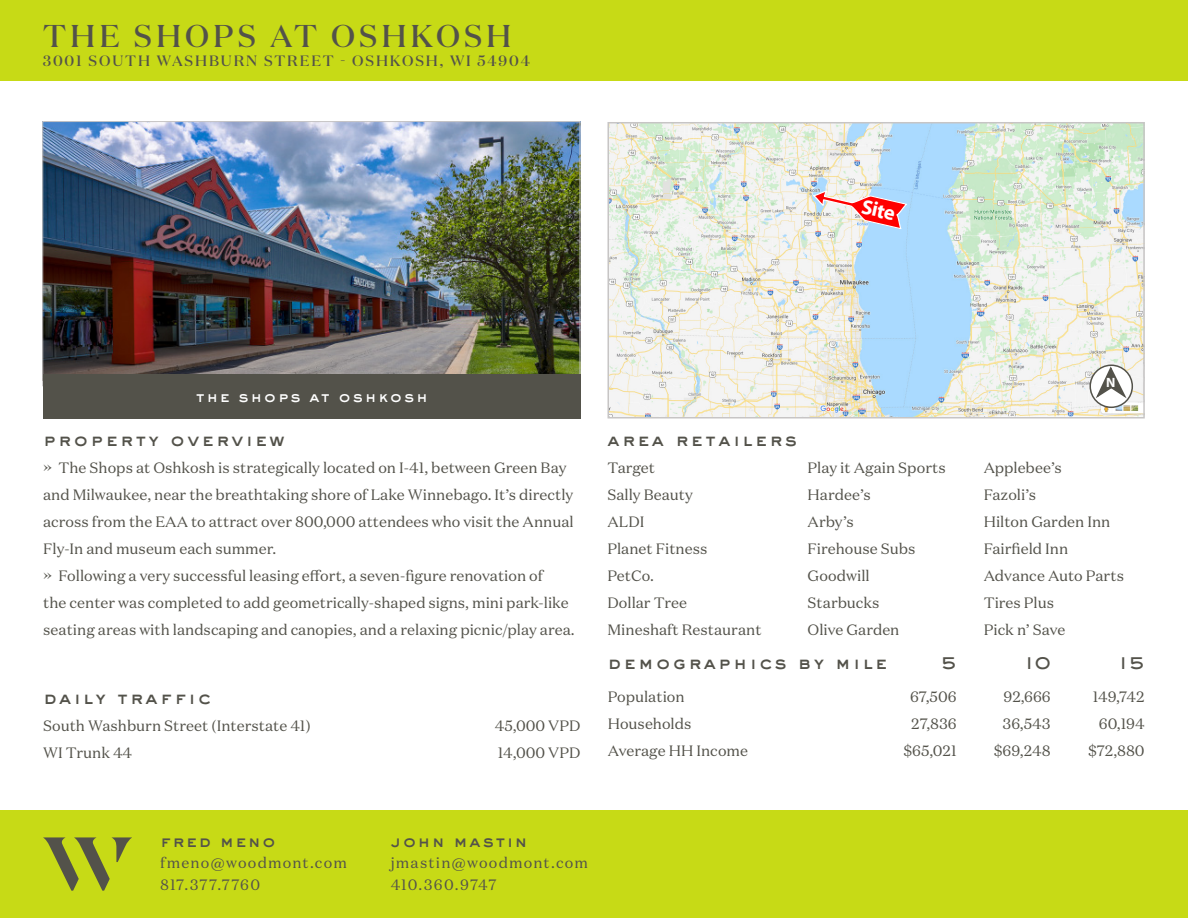
<style>
.page{position:relative;width:1188px;height:918px;background:#fff}
.page>*{position:absolute;margin:0;border:0;box-sizing:border-box;transform-origin:0 0}
.t1{font:500 31.5px "Domaine Display";letter-spacing:.125em;color:#53524a}
.t2{font:700 20.7px "Myriad Pro";color:#fff}
.t3{font:800 18px "Sackers Gothic Std";letter-spacing:.125em;color:#53524a}
.t4{font:800 16.5px "Sackers Gothic Std";letter-spacing:.075em;color:#53524a}
.Paragraph_Style_1{font:15px/27px "Domaine Text";color:#53524a}
.Paragraph_Style_1-2{font:15px/22.5px "Domaine Text";letter-spacing:.07em;color:#53524a}
.t5{font:500 15px "Domaine Display";letter-spacing:.125em;color:#53524a}
.t6{font:800 15px "Sackers Gothic Std";letter-spacing:.11em;color:#fff}
.t7{font:700 13.5px "Myriad Pro";color:#fff}
</style>
<div class="page">
<img style="left:44px;top:123px;width:534px;height:251px">
<img style="left:611px;top:125px;width:531px;height:290px">
<div style="left:608px;top:122px;width:537px;height:296px;border:2px solid #c7c5c5"></div>
<svg style="left:812px;top:191px;width:95px;height:39px"></svg>
<div style="left:0;top:0;width:1188px;height:81px;background:#c7da16"></div>
<div style="left:0;top:810px;width:1188px;height:108px;background:#c7da16"></div>
<svg style="left:43px;top:837px;width:89px;height:54px"></svg>
<div style="left:43px;top:374px;width:537px;height:44px;background:#53524a"></div>
<svg style="left:1089px;top:364px;width:45px;height:45px"></svg>
<h1 class="t1" style="left:43px;top:16px;width:470px">THE SHOPS AT OSHKOSH</h1>
<p class="t5" style="left:43px;top:51px;width:488px">3001 SOUTH WASHBURN STREET - OSHKOSH, WI 54904</p>
<p class="t2" style="left:865px;top:195px;width:36px;rotate:13deg">Site</p>
<p class="t6" style="left:196px;top:386px;width:234px">the shops at oshkosh</p>
<p class="t3" style="left:43px;top:427px;width:243px">property overview</p>
<p class="Paragraph_Style_1" style="left:43px;top:454px;width:532px">» The Shops at Oshkosh is strategically located on I-41, between Green Bay and Milwaukee, near the breathtaking shore of Lake Winnebago. It’s directly across from the EAA to attract over 800,000 attendees who visit the Annual Fly-In and museum each summer.</p>
<p class="Paragraph_Style_1" style="left:43px;top:562px;width:533px">» Following a very successful leasing effort, a seven-figure renovation of<br>the center was completed to add geometrically-shaped signs, mini park-like seating areas with landscaping and canopies, and a relaxing picnic/play area.</p>
<p class="t3" style="left:43px;top:686px;width:169px">daily traffic</p>
<p class="Paragraph_Style_1" style="left:43px;top:712px;width:269px">South Washburn Street (Interstate 41)</p>
<p class="Paragraph_Style_1" style="left:495px;top:712px;width:87px">45,000 VPD</p>
<p class="Paragraph_Style_1" style="left:43px;top:739px;width:91px">WI Trunk 44</p>
<p class="Paragraph_Style_1" style="left:498px;top:739px;width:84px">14,000 VPD</p>
<p class="t3" style="left:608px;top:427px;width:191px">area retailers</p>
<p class="Paragraph_Style_1" style="left:608px;top:454px;width:49px">Target</p>
<p class="Paragraph_Style_1" style="left:608px;top:481px;width:87px">Sally Beauty</p>
<p class="Paragraph_Style_1" style="left:608px;top:508px;width:38px">ALDI</p>
<p class="Paragraph_Style_1" style="left:608px;top:535px;width:101px">Planet Fitness</p>
<p class="Paragraph_Style_1" style="left:608px;top:562px;width:48px">PetCo.</p>
<p class="Paragraph_Style_1" style="left:608px;top:589px;width:81px">Dollar Tree</p>
<p class="Paragraph_Style_1" style="left:608px;top:616px;width:156px">Mineshaft Restaurant</p>
<p class="Paragraph_Style_1" style="left:808px;top:454px;width:140px">Play it Again Sports</p>
<p class="Paragraph_Style_1" style="left:808px;top:481px;width:65px">Hardee’s</p>
<p class="Paragraph_Style_1" style="left:808px;top:508px;width:48px">Arby’s</p>
<p class="Paragraph_Style_1" style="left:808px;top:535px;width:109px">Firehouse Subs</p>
<p class="Paragraph_Style_1" style="left:808px;top:562px;width:64px">Goodwill</p>
<p class="Paragraph_Style_1" style="left:808px;top:589px;width:74px">Starbucks</p>
<p class="Paragraph_Style_1" style="left:808px;top:616px;width:93px">Olive Garden</p>
<p class="t7" style="left:1106px;top:373px;width:11px">N</p>
<p class="Paragraph_Style_1" style="left:984px;top:454px;width:80px">Applebee’s</p>
<p class="Paragraph_Style_1" style="left:984px;top:481px;width:54px">Fazoli’s</p>
<p class="Paragraph_Style_1" style="left:984px;top:508px;width:128px">Hilton Garden Inn</p>
<p class="Paragraph_Style_1" style="left:984px;top:535px;width:86px">Fairfield Inn</p>
<p class="Paragraph_Style_1" style="left:984px;top:562px;width:142px">Advance Auto Parts</p>
<p class="Paragraph_Style_1" style="left:984px;top:589px;width:72px">Tires Plus</p>
<p class="Paragraph_Style_1" style="left:984px;top:616px;width:83px">Pick n’ Save</p>
<p class="t3" style="left:608px;top:650px;width:281px">demographics by mile</p>
<p class="t3" style="left:941px;top:650px;width:18px">5</p>
<p class="t3" style="left:1024px;top:650px;width:28px">10</p>
<p class="t3" style="left:1118px;top:650px;width:28px">15</p>
<p class="Paragraph_Style_1" style="left:608px;top:683px;width:78px">Population</p>
<p class="Paragraph_Style_1" style="left:910px;top:683px;width:48px">67,506</p>
<p class="Paragraph_Style_1" style="left:608px;top:710px;width:85px">Households</p>
<p class="Paragraph_Style_1" style="left:911px;top:710px;width:47px">27,836</p>
<p class="Paragraph_Style_1" style="left:608px;top:737px;width:142px">Average HH Income</p>
<p class="Paragraph_Style_1" style="left:903px;top:737px;width:55px">$65,021</p>
<p class="Paragraph_Style_1" style="left:1004px;top:683px;width:49px">92,666</p>
<p class="Paragraph_Style_1" style="left:1003px;top:710px;width:50px">36,543</p>
<p class="Paragraph_Style_1" style="left:994px;top:737px;width:58px">$69,248</p>
<p class="Paragraph_Style_1" style="left:1093px;top:683px;width:53px">149,742</p>
<p class="Paragraph_Style_1" style="left:1099px;top:710px;width:47px">60,194</p>
<p class="Paragraph_Style_1" style="left:1088px;top:737px;width:58px">$72,880</p>
<p class="t4" style="left:160px;top:830px;width:117px">fred meno</p>
<p class="Paragraph_Style_1-2" style="left:160px;top:851px;width:188px">fmeno@woodmont.com<br>817.377.7760</p>
<p class="t4" style="left:391px;top:830px;width:138px">john mastin</p>
<p class="Paragraph_Style_1-2" style="left:391px;top:851px;width:199px">jmastin@woodmont.com<br>410.360.9747</p>
</div>
